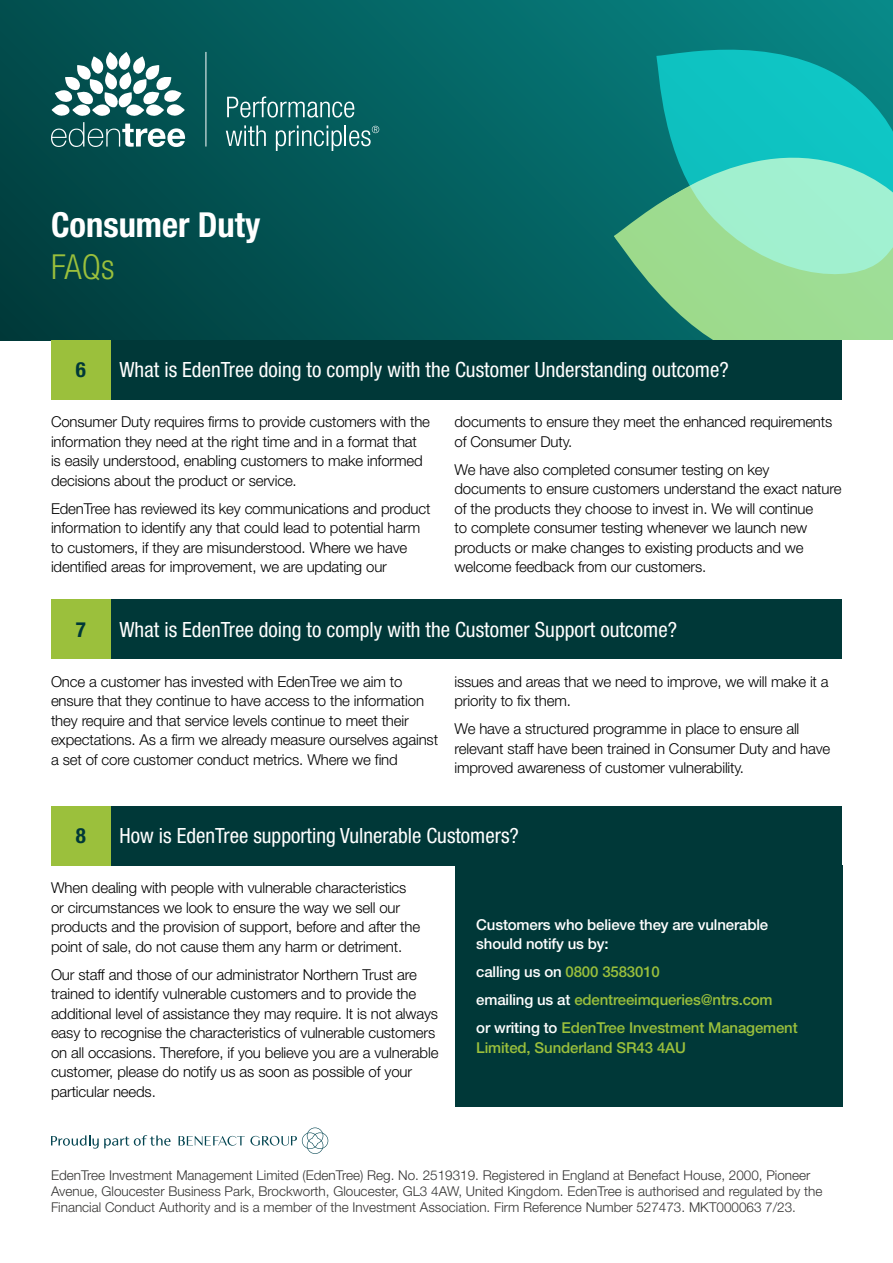
<style>
.page{position:relative;width:893px;height:1263px;background:#fff}
.page>*{position:absolute;margin:0;border:0;box-sizing:border-box;transform-origin:0 0}
.t1{font:700 condensed 34.5px "Helvetica Neue LT Pro";color:#fff}
.t2{font:300 condensed 34.5px "Helvetica Neue LT Pro";color:#9bc03c}
.t3{font:condensed 21px "Helvetica Neue LT Pro";color:#fff}
.t4{font:700 condensed 21px "Helvetica Neue LT Pro";color:#003838}
.t5{font:300 15px/19.5px "Helvetica Neue LT Pro";letter-spacing:-.01em;color:#000}
.t6{font:500 15px/28px "Helvetica Neue LT Pro";letter-spacing:-.01em;color:#9bc03c}
.t7{font:500 15px/19.5px "Helvetica Neue LT Pro";letter-spacing:-.01em;color:#fff}
.t8{font:300 13.5px/16.2px "Helvetica Neue LT Pro";color:#343332}
.s1{color:#fff}
</style>
<div class="page">
<div style="left:455px;top:865px;width:387px;height:242px;background:#003838"></div>
<div style="left:0;top:0;width:893px;height:340px;background:linear-gradient(to right,#013f3f,#088887)"></div>
<svg style="left:51px;top:52px;width:134px;height:95px"></svg>
<hr style="left:206px;top:52px;width:1px;height:95px;background:#fff">
<svg style="left:227px;top:96px;width:127px;height:22px;background:#3f8181"></svg>
<svg style="left:226px;top:125px;width:40px;height:21px"></svg>
<svg style="left:276px;top:125px;width:103px;height:26px;background:#377c7c"></svg>
<svg style="left:656px;top:50px;width:237px;height:86px;background:#0cb6b5"></svg>
<svg style="left:614px;top:136px;width:279px;height:204px;background:#73cba3"></svg>
<div style="left:111px;top:340px;width:731px;height:60px;background:#003838"></div>
<div style="left:111px;top:600px;width:731px;height:59px;background:#003838"></div>
<div style="left:111px;top:806px;width:731px;height:59px;background:#003838"></div>
<div style="left:51px;top:340px;width:60px;height:60px;background:#9bc03c"></div>
<div style="left:51px;top:600px;width:60px;height:59px;background:#9bc03c"></div>
<div style="left:51px;top:806px;width:60px;height:59px;background:#9bc03c"></div>
<svg style="left:51px;top:1135px;width:120px;height:13px"></svg>
<svg style="left:179px;top:1127px;width:149px;height:27px"></svg>
<h1 class="t1" style="left:51px;top:204px;width:211px">Consumer Duty</h1>
<h1 class="t2" style="left:51px;top:247px;width:65px">FAQs</h1>
<h2 class="t4" style="left:76px;top:357px;width:12px">6</h2>
<h2 class="t3" style="left:119px;top:358px;width:611px">What is EdenTree doing to comply with the Customer Understanding outcome?</h2>
<p class="t5" style="left:51px;top:412px;width:381px">Consumer Duty requires firms to provide customers with the information they need at the right time and in a format that is easily understood, enabling customers to make informed decisions about the product or service.</p>
<p class="t5" style="left:51px;top:499px;width:381px">EdenTree has reviewed its key communications and product information to identify any that could lead to potential harm to customers, if they are misunderstood. Where we have identified areas for improvement, we are updating our</p>
<p class="t5" style="left:454px;top:412px;width:379px">documents to ensure they meet the enhanced requirements of Consumer Duty.</p>
<p class="t5" style="left:454px;top:460px;width:388px">We have also completed consumer testing on key documents to ensure customers understand the exact nature of the products they choose to invest in. We will continue<br>to complete consumer testing whenever we launch new products or make changes to existing products and we welcome feedback from our customers.</p>
<h2 class="t4" style="left:76px;top:617px;width:12px">7</h2>
<h2 class="t3" style="left:119px;top:617px;width:559px">What is EdenTree doing to comply with the Customer Support outcome?</h2>
<p class="t5" style="left:51px;top:671px;width:389px">Once a customer has invested with EdenTree we aim to ensure that they continue to have access to the information they require and that service levels continue to meet their expectations. As a firm we already measure ourselves against a set of core customer conduct metrics. Where we find</p>
<p class="t5" style="left:454px;top:671px;width:376px">issues and areas that we need to improve, we will make it a priority to fix them.</p>
<p class="t5" style="left:454px;top:719px;width:377px">We have a structured programme in place to ensure all relevant staff have been trained in Consumer Duty and have improved awareness of customer vulnerability.</p>
<h2 class="t4" style="left:76px;top:823px;width:12px">8</h2>
<h2 class="t3" style="left:119px;top:823px;width:401px">How is EdenTree supporting Vulnerable Customers?</h2>
<p class="t5" style="left:51px;top:878px;width:371px">When dealing with people with vulnerable characteristics or circumstances we look to ensure the way we sell our products and the provision of support, before and after the point of sale, do not cause them any harm or detriment.</p>
<p class="t5" style="left:51px;top:964px;width:389px">Our staff and those of our administrator Northern Trust are trained to identify vulnerable customers and to provide the additional level of assistance they may require. It is not always easy to recognise the characteristics of vulnerable customers on all occasions. Therefore, if you believe you are a vulnerable customer, please do notify us as soon as possible of your particular needs.</p>
<p class="t7" style="left:476px;top:915px;width:293px">Customers who believe they are vulnerable should notify us by:</p>
<p class="t6" style="left:476px;top:958px;width:323px"><span class="s1">calling us on</span> 0800 3583010<br><span class="s1">emailing us at</span> edentreeimqueries@ntrs.com<br><span class="s1">or writing to</span> EdenTree Investment Management</p>
<p class="t6" style="left:476px;top:1033px;width:211px">Limited, Sunderland SR43 4AU</p>
<p class="t8" style="left:51px;top:1167px;width:773px">EdenTree Investment Management Limited (EdenTree) Reg. No. 2519319. Registered in England at Benefact House, 2000, Pioneer<br>Avenue, Gloucester Business Park, Brockworth, Gloucester, GL3 4AW, United Kingdom. EdenTree is authorised and regulated by the<br>Financial Conduct Authority and is a member of the Investment Association. Firm Reference Number 527473. MKT000063 7/23.</p>
</div>
